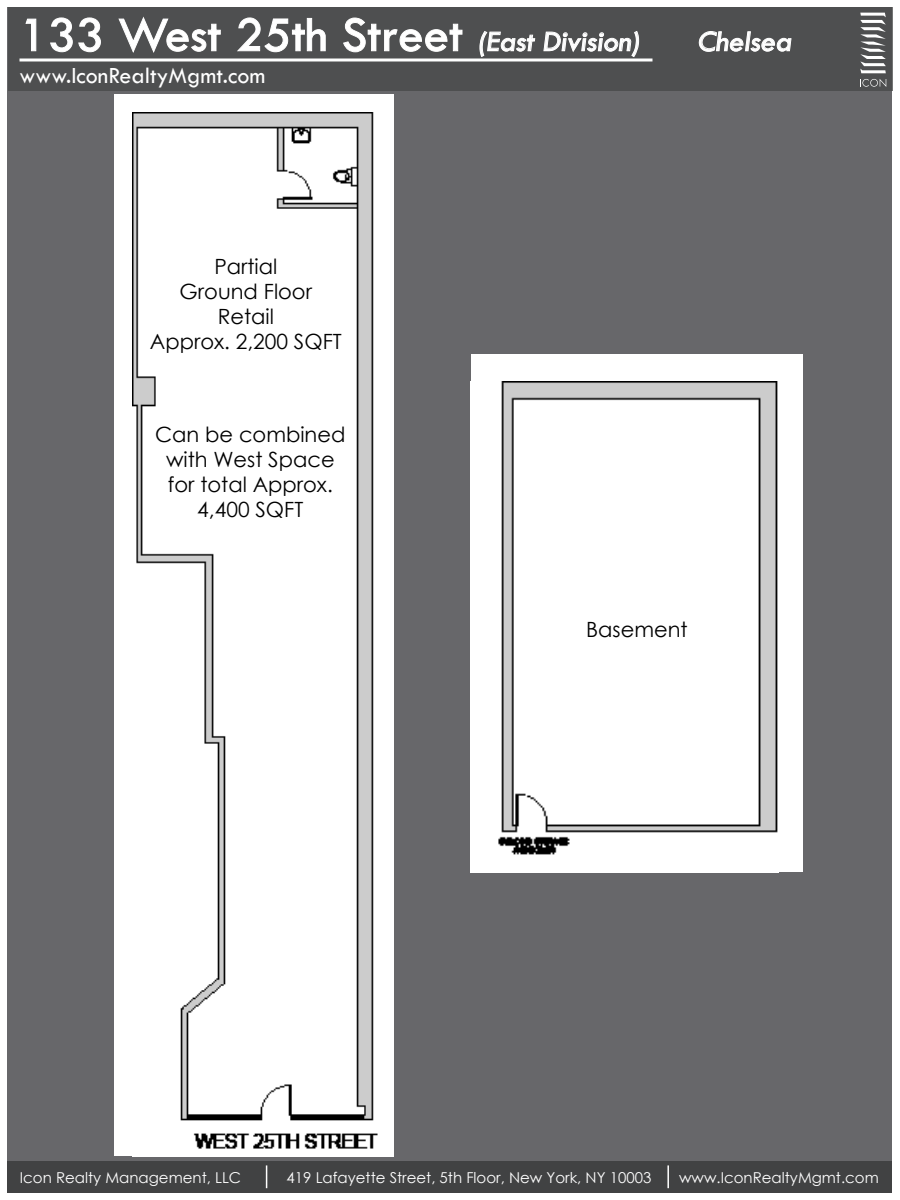
<style>
.page{position:relative;width:900px;height:1200px;background:#fff}
.page>*{position:absolute;margin:0;border:0;box-sizing:border-box;transform-origin:0 0}
.t1{font:51px "Tw Cen";color:#fff}
.t2{font:30px "Tw Cen";color:#fff}
.t3{font:24px "Tw Cen";color:#fff}
.t4{font:21px "Century Gothic";color:#000}
.t5{font:15px "Century Gothic";color:#fff}
.s1{font-size:30px}
</style>
<div class="page">
<div style="left:8px;top:8px;width:884px;height:1184px;background:#67676a"></div>
<div style="left:8px;top:1161px;width:884px;height:31px;background:#414243"></div>
<svg style="left:266px;top:1165px;width:1px;height:23px"></svg>
<hr style="left:667px;top:1165px;width:2px;height:23px;background:#fff">
<div style="left:8px;top:8px;width:884px;height:83px;background:#4e4f50"></div>
<svg style="left:25px;top:18px;width:12px;height:34px"></svg>
<svg style="left:50px;top:17px;width:51px;height:36px"></svg>
<svg style="left:118px;top:17px;width:103px;height:36px"></svg>
<svg style="left:237px;top:17px;width:89px;height:36px"></svg>
<svg style="left:343px;top:17px;width:120px;height:36px"></svg>
<svg style="left:479px;top:31px;width:56px;height:26px"></svg>
<svg style="left:543px;top:31px;width:97px;height:26px"></svg>
<svg style="left:698px;top:31px;width:94px;height:21px"></svg>
<svg style="left:860px;top:79px;width:26px;height:8px"></svg>
<svg style="left:860px;top:13px;width:26px;height:60px"></svg>
<svg style="left:20px;top:58px;width:633px;height:4px;background:#d2d2d2"></svg>
<div style="left:115px;top:94px;width:279px;height:1062px;background:#fff"></div>
<img style="left:133px;top:112px;width:245px;height:1037px">
<div style="left:471px;top:355px;width:331px;height:517px;background:#fff"></div>
<img style="left:498px;top:382px;width:280px;height:473px">
<p class="t1" style="left:20px;top:4px;width:626px">133 West 25th Street <span class="s1">(East Division)</span></p>
<p class="t3" style="left:20px;top:61px;width:247px">www.IconRealtyMgmt.com</p>
<p class="t2" style="left:697px;top:23px;width:100px">Chelsea</p>
<p class="t4" style="left:214px;top:251px;width:64px">Partial</p>
<p class="t4" style="left:180px;top:277px;width:134px">Ground Floor</p>
<p class="t4" style="left:218px;top:302px;width:58px">Retail</p>
<p class="t4" style="left:150px;top:327px;width:194px">Approx. 2,200 SQFT</p>
<p class="t4" style="left:155px;top:419px;width:192px">Can be combined</p>
<p class="t4" style="left:166px;top:445px;width:170px">with West Space</p>
<p class="t4" style="left:168px;top:470px;width:166px">for total Approx.</p>
<p class="t4" style="left:197px;top:495px;width:108px">4,400 SQFT</p>
<p class="t4" style="left:586px;top:615px;width:103px">Basement</p>
<p class="t5" style="left:20px;top:1167px;width:223px">Icon Realty Management, LLC</p>
<p class="t5" style="left:287px;top:1167px;width:366px">419 Lafayette Street, 5th Floor, New York, NY 10003</p>
<p class="t5" style="left:679px;top:1167px;width:201px">www.IconRealtyMgmt.com</p>
</div>
